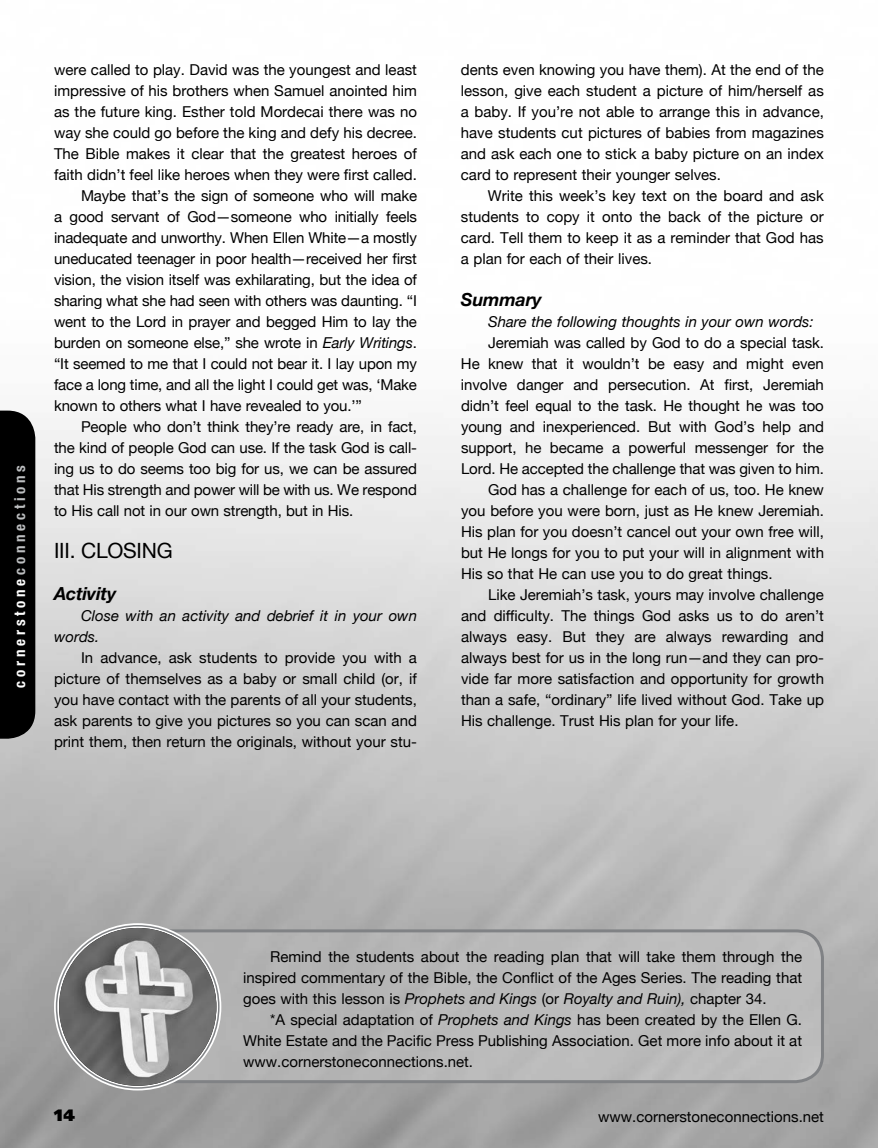
<style>
.page{position:relative;width:878px;height:1148px;background:#fff}
.page>*{position:absolute;margin:0;border:0;box-sizing:border-box;transform-origin:0 0}
.t1{font:21px "Helvetica Neue";letter-spacing:-.01em;color:#000}
.t2{font:italic 700 18px "Helvetica Neue";letter-spacing:-.01em;color:#000}
.t3{font:900 16.5px "Frutiger";color:#000}
.t4{font:15px/21px "Helvetica Neue";color:#000;text-align:justify}
.t5{font:italic 15px/21px "Helvetica Neue";color:#000}
.t6{font:700 condensed 15px "Helvetica Neue";letter-spacing:.25em;color:#fff}
.s1{color:#bcbec0}
.s2{font-style:italic}
</style>
<div class="page">
<img style="left:0;top:418px;width:877px;height:730px">
<div style="left:0;top:410px;width:35px;height:328px;background:#000"></div>
<div style="left:95px;top:930px;width:727px;height:151px;background:#b9b9b9"></div>
<div style="left:93px;top:929px;width:730px;height:154px;border:3px solid #808285;border-radius:27px"></div>
<svg style="left:57px;top:925px;width:162px;height:162px"></svg>
<img style="left:59px;top:928px;width:157px;height:157px;border-radius:79px">
<p class="t6" style="left:11px;top:687px;width:224px;rotate:-90deg">cornerstone<span class="s1">connections</span></p>
<p class="t4" style="left:54px;top:60px;width:364px">were called to play. David was the youngest and least</p>
<p class="t4" style="left:54px;top:81px;width:364px">impressive of his brothers when Samuel anointed him</p>
<p class="t4" style="left:54px;top:102px;width:364px">as the future king. Esther told Mordecai there was no</p>
<p class="t4" style="left:54px;top:123px;width:364px">way she could go before the king and defy his decree.</p>
<p class="t4" style="left:54px;top:144px;width:364px">The Bible makes it clear that the greatest heroes of</p>
<p class="t4" style="left:54px;top:165px;width:364px">faith didn’t feel like heroes when they were first called.</p>
<p class="t4" style="left:81px;top:186px;width:337px">Maybe that’s the sign of someone who will make</p>
<p class="t4" style="left:54px;top:207px;width:364px">a good servant of God—someone who initially feels</p>
<p class="t4" style="left:54px;top:228px;width:364px">inadequate and unworthy. When Ellen White—a mostly</p>
<p class="t4" style="left:54px;top:249px;width:364px">uneducated teenager in poor health—received her first</p>
<p class="t4" style="left:54px;top:270px;width:364px">vision, the vision itself was exhilarating, but the idea of</p>
<p class="t4" style="left:54px;top:291px;width:364px">sharing what she had seen with others was daunting. “I</p>
<p class="t4" style="left:54px;top:312px;width:364px">went to the Lord in prayer and begged Him to lay the</p>
<p class="t4" style="left:54px;top:333px;width:364px">burden on someone else,” she wrote in <span class="s2">Early Writings</span>.</p>
<p class="t4" style="left:54px;top:354px;width:364px">“It seemed to me that I could not bear it. I lay upon my</p>
<p class="t4" style="left:54px;top:375px;width:364px">face a long time, and all the light I could get was, ‘Make</p>
<p class="t4" style="left:54px;top:396px;width:309px">known to others what I have revealed to you.’”</p>
<p class="t4" style="left:81px;top:417px;width:337px">People who don’t think they’re ready are, in fact,</p>
<p class="t4" style="left:54px;top:438px;width:364px">the kind of people God can use. If the task God is call-</p>
<p class="t4" style="left:54px;top:459px;width:364px">ing us to do seems too big for us, we can be assured</p>
<p class="t4" style="left:54px;top:480px;width:364px">that His strength and power will be with us. We respond</p>
<p class="t4" style="left:54px;top:501px;width:301px">to His call not in our own strength, but in His.</p>
<h1 class="t1" style="left:54px;top:535px;width:120px">III. CLOSING</h1>
<p class="t2" style="left:54px;top:579px;width:64px">Activity</p>
<p class="t5" style="left:54px;top:606px;width:364px;text-indent:27px">Close with an activity and debrief it in your own words.</p>
<p class="t4" style="left:54px;top:648px;width:364px;text-indent:27px">In advance, ask students to provide you with a picture of themselves as a baby or small child (or, if you have contact with the parents of all your students, ask parents to give you pictures so you can scan and print them, then return the originals, without your stu-</p>
<p class="t4" style="left:461px;top:60px;width:364px">dents even knowing you have them). At the end of the lesson, give each student a picture of him/herself as a baby. If you’re not able to arrange this in advance, have students cut pictures of babies from magazines and ask each one to stick a baby picture on an index card to represent their younger selves.</p>
<p class="t4" style="left:461px;top:186px;width:364px;text-indent:27px">Write this week’s key text on the board and ask students to copy it onto the back of the picture or card. Tell them to keep it as a reminder that God has a plan for each of their lives.</p>
<p class="t2" style="left:461px;top:285px;width:82px">Summary</p>
<p class="t5" style="left:488px;top:312px;width:327px">Share the following thoughts in your own words:</p>
<p class="t4" style="left:488px;top:333px;width:337px">Jeremiah was called by God to do a special task.</p>
<p class="t4" style="left:461px;top:354px;width:364px">He knew that it wouldn’t be easy and might even</p>
<p class="t4" style="left:461px;top:375px;width:364px">involve danger and persecution. At first, Jeremiah</p>
<p class="t4" style="left:461px;top:396px;width:364px">didn’t feel equal to the task. He thought he was too</p>
<p class="t4" style="left:461px;top:417px;width:364px">young and inexperienced. But with God’s help and</p>
<p class="t4" style="left:461px;top:438px;width:364px">support, he became a powerful messenger for the</p>
<p class="t4" style="left:461px;top:459px;width:364px">Lord. He accepted the challenge that was given to him.</p>
<p class="t4" style="left:488px;top:480px;width:337px">God has a challenge for each of us, too. He knew</p>
<p class="t4" style="left:461px;top:501px;width:364px">you before you were born, just as He knew Jeremiah.</p>
<p class="t4" style="left:461px;top:522px;width:364px">His plan for you doesn’t cancel out your own free will,</p>
<p class="t4" style="left:461px;top:543px;width:364px">but He longs for you to put your will in alignment with</p>
<p class="t4" style="left:461px;top:564px;width:313px">His so that He can use you to do great things.</p>
<p class="t4" style="left:488px;top:585px;width:337px">Like Jeremiah’s task, yours may involve challenge</p>
<p class="t4" style="left:461px;top:606px;width:364px">and difficulty. The things God asks us to do aren’t</p>
<p class="t4" style="left:461px;top:627px;width:364px">always easy. But they are always rewarding and</p>
<p class="t4" style="left:461px;top:648px;width:364px">always best for us in the long run—and they can pro-</p>
<p class="t4" style="left:461px;top:669px;width:364px">vide far more satisfaction and opportunity for growth</p>
<p class="t4" style="left:461px;top:690px;width:364px">than a safe, “ordinary” life lived without God. Take up</p>
<p class="t4" style="left:461px;top:711px;width:279px">His challenge. Trust His plan for your life.</p>
<p class="t4" style="left:243px;top:947px;width:560px;text-indent:27px">Remind the students about the reading plan that will take them through the inspired commentary of the Bible, the Conflict of the Ages Series. The reading that goes with this lesson is <span class="s2">Prophets and Kings</span> (or <span class="s2">Royalty and Ruin),</span> chapter 34.</p>
<p class="t4" style="left:243px;top:1010px;width:560px;text-indent:27px">*A special adaptation of <span class="s2">Prophets and Kings</span> has been created by the Ellen G.<br>White Estate and the Pacific Press Publishing Association. Get more info about it at www.cornerstoneconnections.net.</p>
<p class="t3" style="left:54px;top:1104px;width:23px">14</p>
<p class="t4" style="left:598px;top:1106px;width:227px">www.cornerstoneconnections.net</p>
</div>
